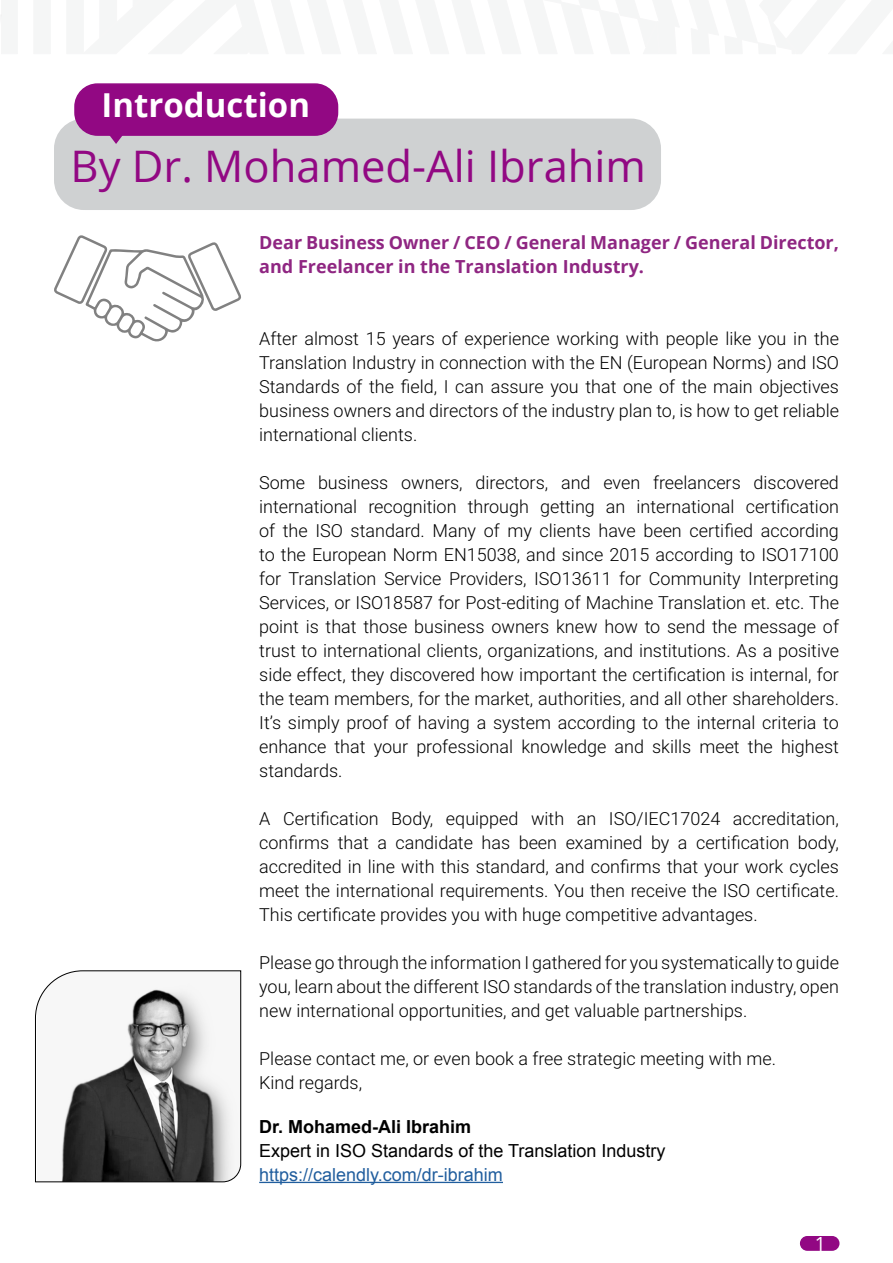
<style>
.page{position:relative;width:893px;height:1263px;background:#fff}
.page>*{position:absolute;margin:0;border:0;box-sizing:border-box;transform-origin:0 0}
.t1{font:43.5px "Open Sans";color:#920883}
.t2{font:700 33px "Open Sans";color:#fff}
.t3{font:19.5px "Open Sans";color:#fff}
.t4{font:300 18px/24px "Roboto";color:#000;text-align:justify}
.t5{font:700 18px/24px "Open Sans";color:#8f2682}
.t6{font:18px "Arial";color:#000}
.t7{font:18px "Arial";color:#215e9e}
.t8{font:700 18px "Arial";color:#000}
</style>
<div class="page">
<div style="left:801px;top:1237px;width:38px;height:13px;background:#920883;border-radius:7px"></div>
<div style="left:800px;top:1236px;width:39px;height:15px;border:2px solid #920883;border-radius:7px"></div>
<div style="left:54px;top:119px;width:607px;height:91px;background:#cfd1d2;border-radius:30px"></div>
<svg style="left:110px;top:136px;width:12px;height:8px"></svg>
<div style="left:75px;top:84px;width:263px;height:51px;background:#920883;border-radius:22px"></div>
<div style="left:74px;top:83px;width:264px;height:53px;border:2px solid #920883;border-radius:22px"></div>
<svg style="left:54px;top:235px;width:187px;height:107px"></svg>
<hr style="left:259px;top:1182px;width:244px;height:1px;background:#215e9e">
<svg style="left:35px;top:970px;width:206px;height:212px"></svg>
<h2 class="t2" style="left:102px;top:82px;width:210px">Introduction</h2>
<h1 class="t1" style="left:70px;top:136px;width:577px">By Dr. Mohamed-Ali Ibrahim</h1>
<p class="t5" style="left:259px;top:230px;width:581px">Dear Business Owner / CEO / General Manager / General Director, and Freelancer in the Translation Industry.</p>
<p class="t4" style="left:259px;top:326px;width:581px">After almost 15 years of experience working with people like you in the Translation Industry in connection with the EN (European Norms) and ISO Standards of the field, I can assure you that one of the main objectives business owners and directors of the industry plan to, is how to get reliable international clients.</p>
<p class="t4" style="left:259px;top:470px;width:581px">Some business owners, directors, and even freelancers discovered international recognition through getting an international certification of the ISO standard. Many of my clients have been certified according to the European Norm EN15038, and since 2015 according to ISO17100 for Translation Service Providers, ISO13611 for Community Interpreting Services, or ISO18587 for Post-editing of Machine Translation et. etc. The point is that those business owners knew how to send the message of trust to international clients, organizations, and institutions. As a positive side effect, they discovered how important the certification is internal, for the team members, for the market, authorities, and all other shareholders.<br>It’s simply proof of having a system according to the internal criteria to enhance that your professional knowledge and skills meet the highest standards.</p>
<p class="t4" style="left:259px;top:806px;width:581px">A Certification Body, equipped with an ISO/IEC17024 accreditation, confirms that a candidate has been examined by a certification body, accredited in line with this standard, and confirms that your work cycles meet the international requirements. You then receive the ISO certificate.<br>This certificate provides you with huge competitive advantages.</p>
<p class="t4" style="left:259px;top:950px;width:581px">Please go through the information I gathered for you systematically to guide you, learn about the different ISO standards of the translation industry, open new international opportunities, and get valuable partnerships.</p>
<p class="t4" style="left:259px;top:1046px;width:518px">Please contact me, or even book a free strategic meeting with me.<br>Kind regards,</p>
<p class="t8" style="left:259px;top:1114px;width:214px">Dr. Mohamed-Ali Ibrahim</p>
<p class="t6" style="left:259px;top:1138px;width:408px">Expert in ISO Standards of the Translation Industry</p>
<p class="t7" style="left:259px;top:1162px;width:245px">https://calendly.com/dr-ibrahim</p>
<p class="t3" style="left:815px;top:1230px;width:13px">1</p>
</div>
